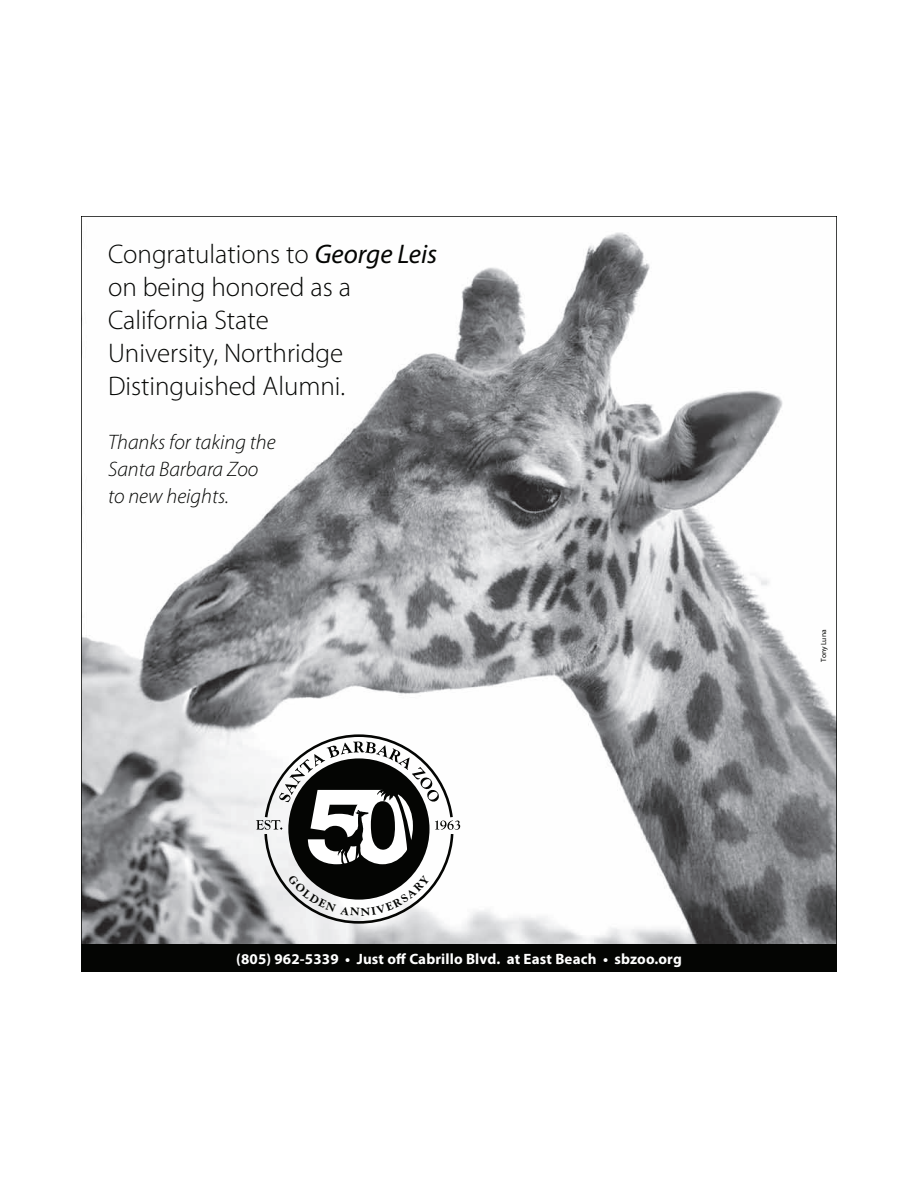
<style>
.page{position:relative;width:918px;height:1188px;background:#fff}
.page>*{position:absolute;margin:0;border:0;box-sizing:border-box;transform-origin:0 0}
.t1{font:300 27px/33px "Myriad Pro";color:#040503}
.t2{font:italic 300 21px/27px "Myriad Pro";color:#040503}
.t3{font:700 15px "Myriad Pro";letter-spacing:.01em;color:#fff}
.t4{font:7.5px "Myriad Pro";letter-spacing:-.005em;color:#040503}
.s1{font-weight:400;font-style:italic}
</style>
<div class="page">
<img style="left:84px;top:232px;width:750px;height:713px">
<div style="left:81px;top:945px;width:756px;height:27px;background:#040503"></div>
<svg style="left:256px;top:734px;width:204px;height:190px"></svg>
<p class="t1" style="left:108px;top:238px;width:331px">Congratulations to <span class="s1">George Leis </span>on being honored as a<br>California State<br>University, Northridge<br>Distinguished Alumni.</p>
<p class="t2" style="left:108px;top:429px;width:169px">Thanks for taking the<br>Santa Barbara Zoo to new heights.</p>
<p class="t3" style="left:236px;top:949px;width:447px">(805) 962-5339 • Just off Cabrillo Blvd. at East Beach • sbzoo.org</p>
<p class="t4" style="left:819px;top:662px;width:33px;rotate:-90deg">Tony Luna</p>
</div>
